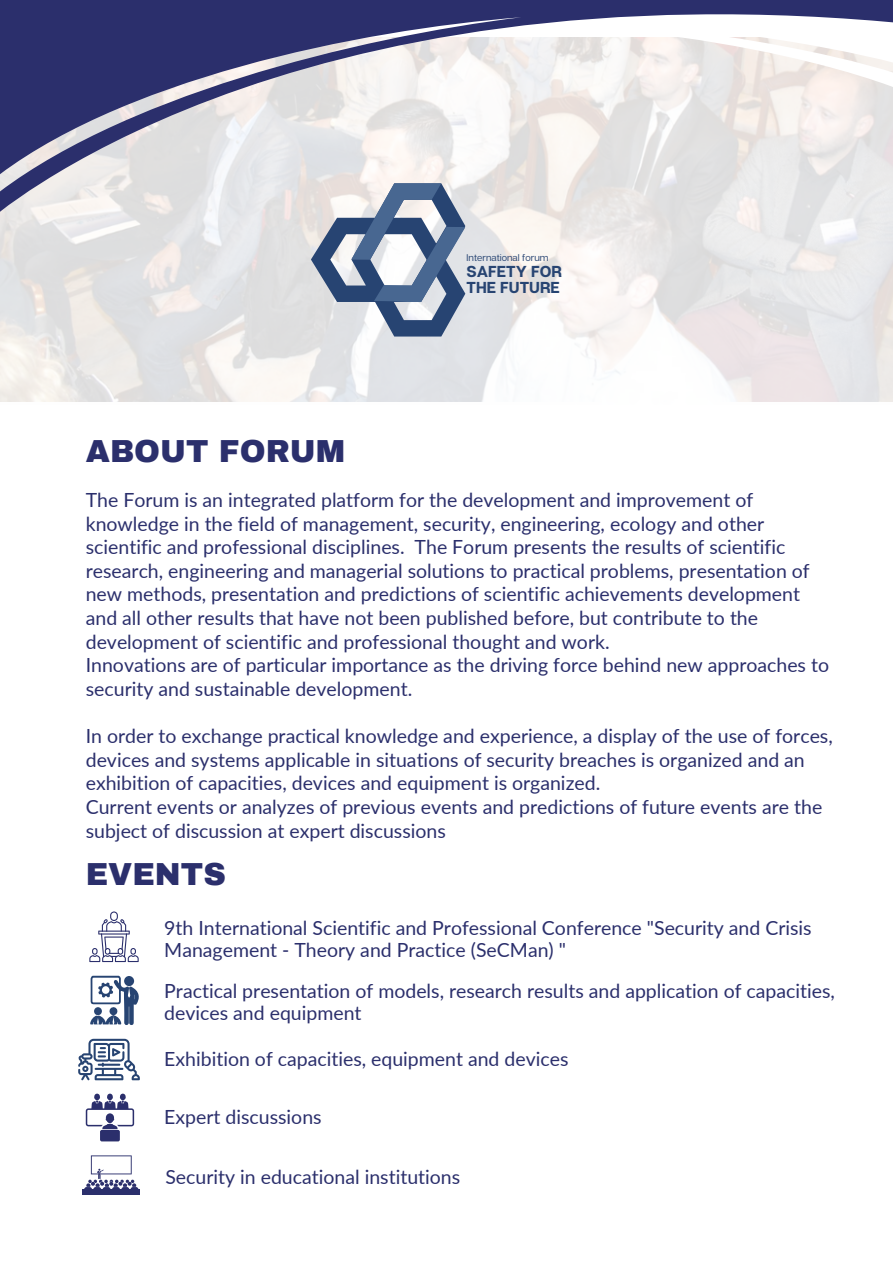
<style>
.page{position:relative;width:893px;height:1264px;background:#fff}
.page>*{position:absolute;margin:0;border:0;box-sizing:border-box;transform-origin:0 0}
.t1{font:900 31.2px "Archivo";color:#2b2f6c}
.t2{font:19.5px/23.5px "Lato";color:#2b2f6c}
.t3{font:700 15.9px "Articulat CF";color:#274472}
.t4{font:9.75px "Articulat CF";color:#274472}
</style>
<div class="page">
<img style="left:0;top:222px;width:892px;height:180px">
<svg style="left:0;top:0;width:892px;height:222px"></svg>
<svg style="left:89px;top:911px;width:50px;height:51px"></svg>
<svg style="left:90px;top:975px;width:49px;height:50px"></svg>
<svg style="left:78px;top:1038px;width:62px;height:42px"></svg>
<div style="left:100px;top:1129px;width:20px;height:12px;background:#2b2f6c;border-radius:2px"></div>
<svg style="left:86px;top:1093px;width:48px;height:36px"></svg>
<svg style="left:311px;top:183px;width:154px;height:153px"></svg>
<div style="left:83px;top:1189px;width:57px;height:5px;background:#2b2f6c"></div>
<svg style="left:85px;top:1155px;width:53px;height:33px"></svg>
<p class="t4" style="left:466px;top:252px;width:84px">International forum</p>
<p class="t3" style="left:466px;top:261px;width:97px">SAFETY FOR</p>
<p class="t3" style="left:466px;top:277px;width:95px">THE FUTURE</p>
<p class="t1" style="left:86px;top:434px;width:261px">ABOUT FORUM</p>
<p class="t2" style="left:86px;top:487px;width:725px">The Forum is an integrated platform for the development and improvement of knowledge in the field of management, security, engineering, ecology and other scientific and professional disciplines. The Forum presents the results of scientific research, engineering and managerial solutions to practical problems, presentation of new methods, presentation and predictions of scientific achievements development</p>
<p class="t2" style="left:86px;top:605px;width:673px">and all other results that have not been published before, but contribute to the development of scientific and professional thought and work.</p>
<p class="t2" style="left:86px;top:653px;width:744px">Innovations are of particular importance as the driving force behind new approaches to security and sustainable development.</p>
<p class="t2" style="left:86px;top:723px;width:748px">In order to exchange practical knowledge and experience, a display of the use of forces, devices and systems applicable in situations of security breaches is organized and an exhibition of capacities, devices and equipment is organized.</p>
<p class="t2" style="left:86px;top:794px;width:738px">Current events or analyzes of previous events and predictions of future events are the subject of discussion at expert discussions</p>
<p class="t1" style="left:86px;top:858px;width:142px">EVENTS</p>
<p class="t2" style="left:164px;top:915px;width:649px;line-height:22.5px">9th International Scientific and Professional Conference "Security and Crisis<br>Management - Theory and Practice (SeCMan) "</p>
<p class="t2" style="left:164px;top:979px;width:672px;line-height:22.5px">Practical presentation of models, research results and application of capacities, devices and equipment</p>
<p class="t2" style="left:164px;top:1046px;width:405px">Exhibition of capacities, equipment and devices</p>
<p class="t2" style="left:164px;top:1105px;width:159px">Expert discussions</p>
<p class="t2" style="left:165px;top:1164px;width:296px">Security in educational institutions</p>
</div>
